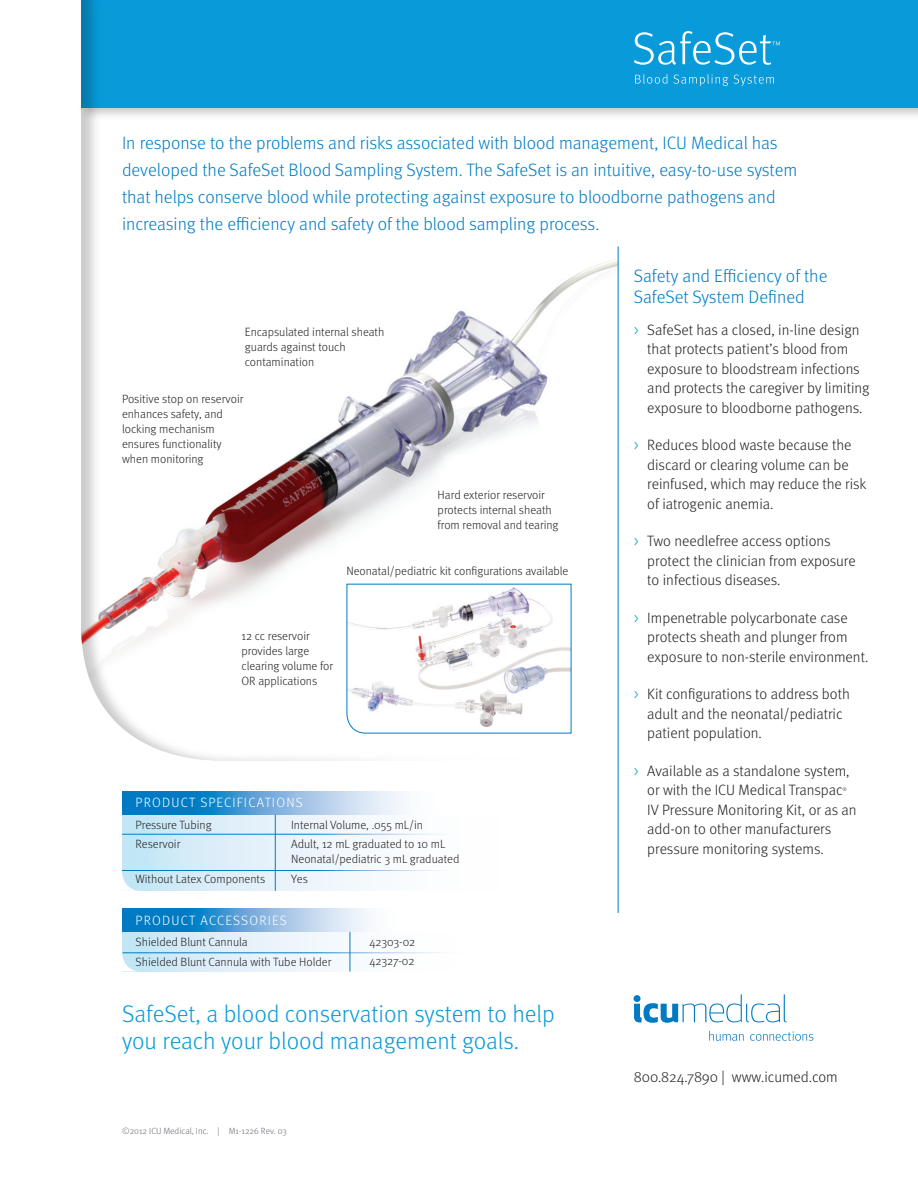
<style>
.page{position:relative;width:918px;height:1188px;background:#fff}
.page>*{position:absolute;margin:0;border:0;box-sizing:border-box;transform-origin:0 0}
.closer_01{font:300 24px/27px "Meta OT";color:#089ad9}
.intro_01{font:300 18px/27px "Meta OT";color:#007bc3}
.subhead_01{font:300 18px/21px "Meta OT";color:#007bc3}
.contact_01{font:300 15px/19.5px "Meta OT";color:#231f20}
.specs_sub_01{font:300 13.5px "Meta OT";letter-spacing:.09em;color:#fff}
.caption_01{font:300 12px/15px "Meta OT";color:#231f20}
.specs_body_01{font:300 12px/15px "Meta OT";color:#231f20}
.legal_02_grey{font:300 9px "Meta OT";color:#696b73}
.t1{font:300 5.25px "Meta OT";color:#231f20}
.s1{color:#089ad9}
</style>
<div class="page">
<div style="left:78px;top:0;width:840px;height:121px;background:#231f20;opacity:.25"></div>
<div style="left:81px;top:0;width:837px;height:108px;background:#089ad9"></div>
<div style="left:122px;top:908px;width:343px;height:63px;background:linear-gradient(to right,#cae7f6,#fff)"></div>
<svg style="left:122px;top:908px;width:343px;height:24px"></svg>
<hr style="left:123px;top:952px;width:346px;height:1px;background:#fff">
<div style="left:122px;top:791px;width:390px;height:100px;background:linear-gradient(to right,#c8e6f5,#fff)"></div>
<svg style="left:122px;top:791px;width:390px;height:24px"></svg>
<hr style="left:350px;top:932px;width:1px;height:39px;background:#007bc3">
<hr style="left:275px;top:815px;width:1px;height:76px;background:#007bc3">
<hr style="left:122px;top:834px;width:347px;height:1px;background:#fff">
<hr style="left:122px;top:870px;width:347px;height:1px;background:#fff">
<svg style="left:634px;top:31px;width:146px;height:34px"></svg>
<svg style="left:635px;top:74px;width:139px;height:12px"></svg>
<img style="left:81px;top:0;width:518px;height:760px">
<hr style="left:618px;top:246px;width:1px;height:667px;background:#007bc3">
<svg style="left:634px;top:994px;width:153px;height:29px"></svg>
<div style="left:634px;top:995px;width:7px;height:7px;background:#007bc3;border-radius:50%"></div>
<svg style="left:709px;top:1031px;width:35px;height:10px"></svg>
<svg style="left:750px;top:1031px;width:63px;height:10px"></svg>
<svg style="left:122px;top:872px;width:19px;height:19px"></svg>
<svg style="left:122px;top:952px;width:19px;height:19px"></svg>
<p class="intro_01" style="left:122px;top:129px;width:677px">In response to the problems and risks associated with blood management, ICU Medical has developed the SafeSet Blood Sampling System. The SafeSet is an intuitive, easy-to-use system that helps conserve blood while protecting against exposure to bloodborne pathogens and increasing the efficiency and safety of the blood sampling process.</p>
<p class="caption_01" style="left:245px;top:324px;width:141px">Encapsulated internal sheath guards against touch contamination</p>
<p class="caption_01" style="left:122px;top:392px;width:123px">Positive stop on reservoir enhances safety, and locking mechanism ensures functionality when monitoring</p>
<p class="caption_01" style="left:438px;top:487px;width:122px">Hard exterior reservoir protects internal sheath from removal and tearing</p>
<p class="caption_01" style="left:346px;top:564px;width:224px">Neonatal/pediatric kit configurations available</p>
<p class="caption_01" style="left:241px;top:628px;width:70px">12 cc reservoir provides large</p>
<p class="caption_01" style="left:241px;top:658px;width:93px">clearing volume for<br>OR applications</p>
<p class="specs_sub_01" style="left:136px;top:795px;width:169px">PRODUCT SPECIFICATIONS</p>
<p class="specs_body_01" style="left:136px;top:817px;width:78px">Pressure Tubing</p>
<p class="specs_body_01" style="left:136px;top:837px;width:46px">Reservoir</p>
<p class="specs_body_01" style="left:136px;top:871px;width:131px">Without Latex Components</p>
<p class="specs_body_01" style="left:291px;top:817px;width:133px">Internal Volume, .055 mL/in</p>
<p class="specs_body_01" style="left:291px;top:837px;width:170px">Adult, 12 mL graduated to 10 mL<br>Neonatal/pediatric 3 mL graduated</p>
<p class="specs_body_01" style="left:291px;top:871px;width:18px">Yes</p>
<p class="specs_sub_01" style="left:136px;top:912px;width:153px">PRODUCT ACCESSORIES</p>
<p class="specs_body_01" style="left:136px;top:935px;width:114px">Shielded Blunt Cannula</p>
<p class="specs_body_01" style="left:136px;top:954px;width:197px">Shielded Blunt Cannula with Tube Holder</p>
<p class="specs_body_01" style="left:369px;top:934px;width:47px">42303-02</p>
<p class="specs_body_01" style="left:369px;top:954px;width:47px">42327-02</p>
<p class="closer_01" style="left:122px;top:1000px;width:434px">SafeSet, a blood conservation system to help you reach your blood management goals.</p>
<p class="legal_02_grey" style="left:122px;top:1126px;width:166px">©2012 ICU Medical, Inc. | M1-1226 Rev. 03</p>
<p class="subhead_01" style="left:634px;top:266px;width:195px">Safety and Efficiency of the<br>SafeSet System Defined</p>
<p class="contact_01" style="left:647px;top:320px;width:224px;text-indent:-14px"><span class="s1">&gt;</span> SafeSet has a closed, in-line design that protects patient’s blood from exposure to bloodstream infections and protects the caregiver by limiting exposure to bloodborne pathogens.</p>
<p class="contact_01" style="left:647px;top:435px;width:221px;text-indent:-14px"><span class="s1">&gt;</span> Reduces blood waste because the discard or clearing volume can be reinfused, which may reduce the risk of iatrogenic anemia.</p>
<p class="contact_01" style="left:647px;top:532px;width:210px;text-indent:-14px"><span class="s1">&gt;</span> Two needlefree access options protect the clinician from exposure to infectious diseases.</p>
<p class="contact_01" style="left:647px;top:608px;width:223px;text-indent:-14px"><span class="s1">&gt;</span> Impenetrable polycarbonate case protects sheath and plunger from exposure to non-sterile environment.</p>
<p class="contact_01" style="left:647px;top:685px;width:204px;text-indent:-14px"><span class="s1">&gt;</span> Kit configurations to address both adult and the neonatal/pediatric patient population.</p>
<p class="contact_01" style="left:634px;top:761px;width:217px;text-align:center"><span class="s1">&gt;</span> Available as a standalone system, or with the ICU Medical Transpac</p>
<p class="t1" style="left:843px;top:786px;width:6px">®</p>
<p class="contact_01" style="left:647px;top:800px;width:211px">IV Pressure Monitoring Kit, or as an add-on to other manufacturers pressure monitoring systems.</p>
<p class="contact_01" style="left:634px;top:1067px;width:206px">800.824.7890 | www.icumed.com</p>
</div>
